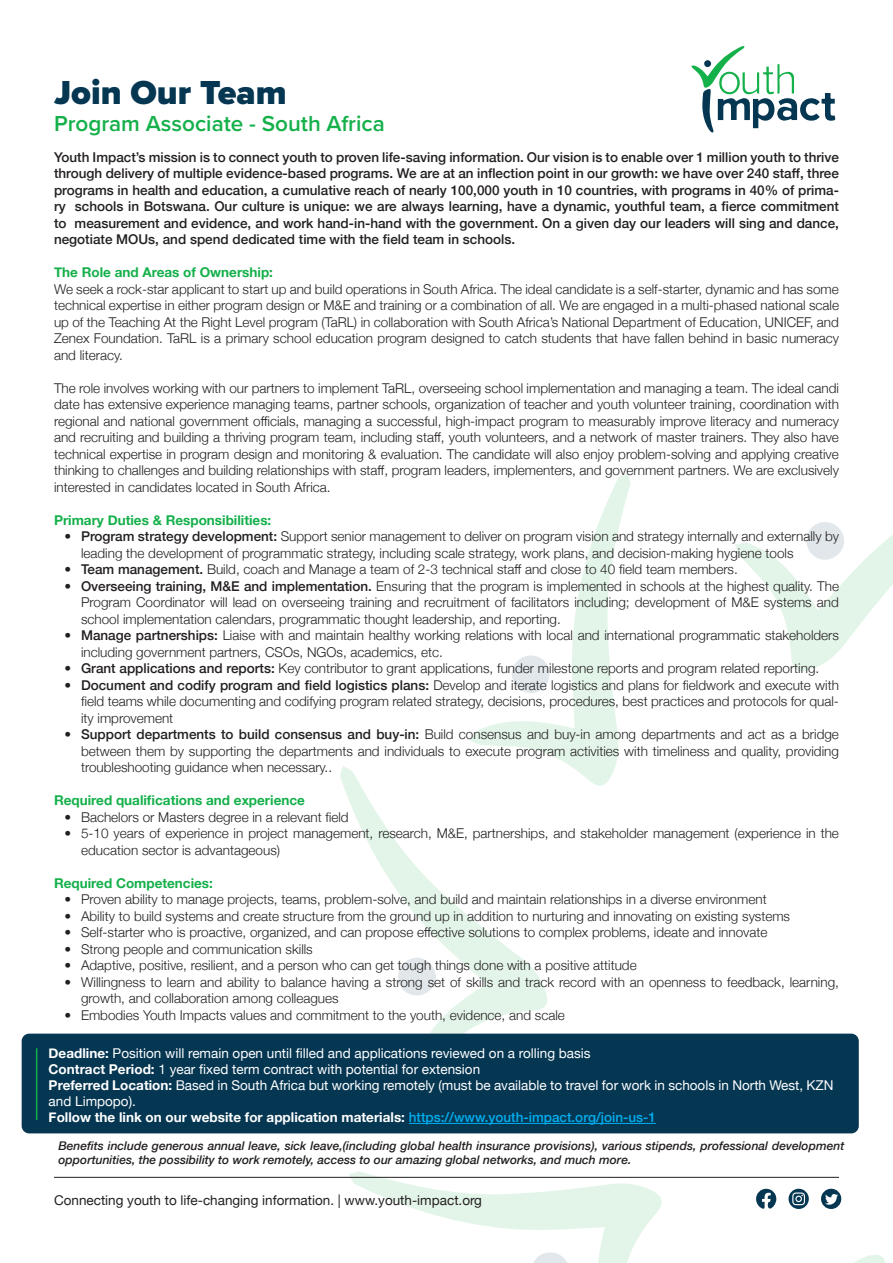
<style>
.page{position:relative;width:893px;height:1263px;background:#fff}
.page>*{position:absolute;margin:0;border:0;box-sizing:border-box;transform-origin:0 0}
.t1{font:900 34.5px "Proxima Nova";color:#053652}
.t2{font:600 22.5px "Proxima Nova";color:#14b04a}
.t3{font:300 13.5px/16.5px "Helvetica Neue";color:#231f20;text-align:justify}
.t4{font:500 13.5px/16.5px "Helvetica Neue";color:#231f20;text-align:justify}
.t5{font:13.5px/16.2px "Helvetica Neue";color:#fff}
.t6{font:700 13.5px "Helvetica Neue";color:#14b04a}
.t7{font:700 13.5px "Helvetica Neue";color:#fff}
.t8{font:13.5px "Helvetica Neue";color:#231f20}
.t9{font:italic 500 12px/13.5px "Helvetica Neue";color:#231f20}
.s1{font-weight:500}
.s2{font-weight:700}
.s3{font-weight:500;color:#00aeef}
</style>
<div class="page">
<svg style="left:339px;top:766px;width:211px;height:268px"></svg>
<svg style="left:397px;top:957px;width:40px;height:40px"></svg>
<svg style="left:469px;top:473px;width:161px;height:316px"></svg>
<svg style="left:509px;top:653px;width:43px;height:43px"></svg>
<svg style="left:735px;top:522px;width:158px;height:149px"></svg>
<hr style="left:54px;top:1177px;width:785px;height:1px;background:#231f20">
<svg style="left:349px;top:1171px;width:537px;height:92px"></svg>
<svg style="left:691px;top:46px;width:145px;height:87px"></svg>
<div style="left:704px;top:60px;width:7px;height:7px;background:#053652;border-radius:50%"></div>
<div style="left:22px;top:1034px;width:837px;height:99px;background:#053652;border-radius:8px"></div>
<hr style="left:36px;top:1048px;width:1px;height:72px;background:#14b04a">
<hr style="left:409px;top:1123px;width:247px;height:1px;background:#00aeef">
<p class="t1" style="left:54px;top:67px;width:234px">Join Our Team</p>
<p class="t2" style="left:54px;top:107px;width:332px">Program Associate - South Africa</p>
<p class="t4" style="left:54px;top:148px;width:786px">Youth Impact’s mission is to connect youth to proven life-saving information. Our vision is to enable over 1 million youth to thrive through delivery of multiple evidence-based programs. We are at an inflection point in our growth: we have over 240 staff, three programs in health and education, a cumulative reach of nearly 100,000 youth in 10 countries, with programs in 40% of prima&shy;ry schools in Botswana. Our culture is unique: we are always learning, have a dynamic, youthful team, a fierce commitment to measurement and evidence, and work hand-in-hand with the government. On a given day our leaders will sing and dance, negotiate MOUs, and spend dedicated time with the field team in schools.</p>
<p class="t6" style="left:54px;top:262px;width:220px">The Role and Areas of Ownership:</p>
<p class="t3" style="left:54px;top:280px;width:786px">We seek a rock-star applicant to start up and build operations in South Africa. The ideal candidate is a self-starter, dynamic and has some technical expertise in either program design or M&amp;E and training or a combination of all. We are engaged in a multi-phased national scale up of the Teaching At the Right Level program (TaRL) in collaboration with South Africa’s National Department of Education, UNICEF, and Zenex Foundation. TaRL is a primary school education program designed to catch students that have fallen behind in basic numeracy and literacy.</p>
<p class="t3" style="left:54px;top:379px;width:786px">The role involves working with our partners to implement TaRL, overseeing school implementation and managing a team. The ideal candi date has extensive experience managing teams, partner schools, organization of teacher and youth volunteer training, coordination with regional and national government officials, managing a successful, high-impact program to measurably improve literacy and numeracy and recruiting and building a thriving program team, including staff, youth volunteers, and a network of master trainers. They also have technical expertise in program design and monitoring &amp; evaluation. The candidate will also enjoy problem-solving and applying creative thinking to challenges and building relationships with staff, program leaders, implementers, and government partners. We are exclusively interested in candidates located in South Africa.</p>
<p class="t6" style="left:54px;top:509px;width:219px">Primary Duties &amp; Responsibilities:</p>
<p class="t3" style="left:81px;top:527px;width:759px;text-indent:-16px"><span class="s1">• Program strategy development:</span> Support senior management to deliver on program vision and strategy internally and externally by leading the development of programmatic strategy, including scale strategy, work plans, and decision-making hygiene tools</p>
<p class="t3" style="left:64px;top:560px;width:675px"><span class="s1">• Team management.</span> Build, coach and Manage a team of 2-3 technical staff and close to 40 field team members.</p>
<p class="t3" style="left:81px;top:577px;width:759px;text-indent:-16px"><span class="s1">• Overseeing training, M&amp;E and implementation.</span> Ensuring that the program is implemented in schools at the highest quality. The Program Coordinator will lead on overseeing training and recruitment of facilitators including; development of M&amp;E systems and school implementation calendars, programmatic thought leadership, and reporting.</p>
<p class="t3" style="left:81px;top:626px;width:759px;text-indent:-16px"><span class="s1">• Manage partnerships:</span> Liaise with and maintain healthy working relations with local and international programmatic stakeholders including government partners, CSOs, NGOs, academics, etc.</p>
<p class="t3" style="left:64px;top:659px;width:756px"><span class="s1">• Grant applications and reports:</span> Key contributor to grant applications, funder milestone reports and program related reporting.</p>
<p class="t3" style="left:81px;top:676px;width:759px;text-indent:-16px"><span class="s1">• Document and codify program and field logistics plans:</span> Develop and iterate logistics and plans for fieldwork and execute with field teams while documenting and codifying program related strategy, decisions, procedures, best practices and protocols for qual&shy;ity improvement</p>
<p class="t3" style="left:81px;top:725px;width:759px;text-indent:-16px"><span class="s1">• Support departments to build consensus and buy-in:</span> Build consensus and buy-in among departments and act as a bridge between them by supporting the departments and individuals to execute program activities with timeliness and quality, providing troubleshooting guidance when necessary..</p>
<p class="t6" style="left:54px;top:790px;width:252px">Required qualifications and experience</p>
<p class="t3" style="left:64px;top:808px;width:286px">• Bachelors or Masters degree in a relevant field</p>
<p class="t3" style="left:81px;top:824px;width:759px;text-indent:-16px">• 5-10 years of experience in project management, research, M&amp;E, partnerships, and stakeholder management (experience in the education sector is advantageous)</p>
<p class="t6" style="left:54px;top:872px;width:160px">Required Competencies:</p>
<p class="t3" style="left:64px;top:890px;width:704px">• Proven ability to manage projects, teams, problem-solve, and build and maintain relationships in a diverse environment</p>
<p class="t3" style="left:64px;top:907px;width:727px">• Ability to build systems and create structure from the ground up in addition to nurturing and innovating on existing systems</p>
<p class="t3" style="left:64px;top:923px;width:704px">• Self-starter who is proactive, organized, and can propose effective solutions to complex problems, ideate and innovate</p>
<p class="t3" style="left:64px;top:940px;width:250px">• Strong people and communication skills</p>
<p class="t3" style="left:64px;top:956px;width:574px">• Adaptive, positive, resilient, and a person who can get tough things done with a positive attitude</p>
<p class="t3" style="left:81px;top:973px;width:759px;text-indent:-16px">• Willingness to learn and ability to balance having a strong set of skills and track record with an openness to feedback, learning, growth, and collaboration among colleagues</p>
<p class="t3" style="left:64px;top:1006px;width:502px">• Embodies Youth Impacts values and commitment to the youth, evidence, and scale</p>
<p class="t5" style="left:49px;top:1045px;width:544px"><span class="s2">Deadline:</span> Position will remain open until filled and applications reviewed on a rolling basis</p>
<p class="t5" style="left:49px;top:1062px;width:433px"><span class="s2">Contract Period:</span> 1 year fixed term contract with potential for extension</p>
<p class="t5" style="left:49px;top:1078px;width:786px"><span class="s2">Preferred Location:</span> Based in South Africa but working remotely (must be available to travel for work in schools in North West, KZN and Limpopo).</p>
<p class="t7" style="left:49px;top:1107px;width:609px">Follow the link on our website for application materials: <span class="s3">https://www.youth-impact.org/join-us-1</span></p>
<p class="t9" style="left:58px;top:1138px;width:787px">Benefits include generous annual leave, sick leave,(including global health insurance provisions), various stipends, professional development opportunities, the possibility to work remotely, access to our amazing global networks, and much more.</p>
<p class="t8" style="left:54px;top:1191px;width:429px">Connecting youth to life-changing information. | www.youth-impact.org</p>
</div>
